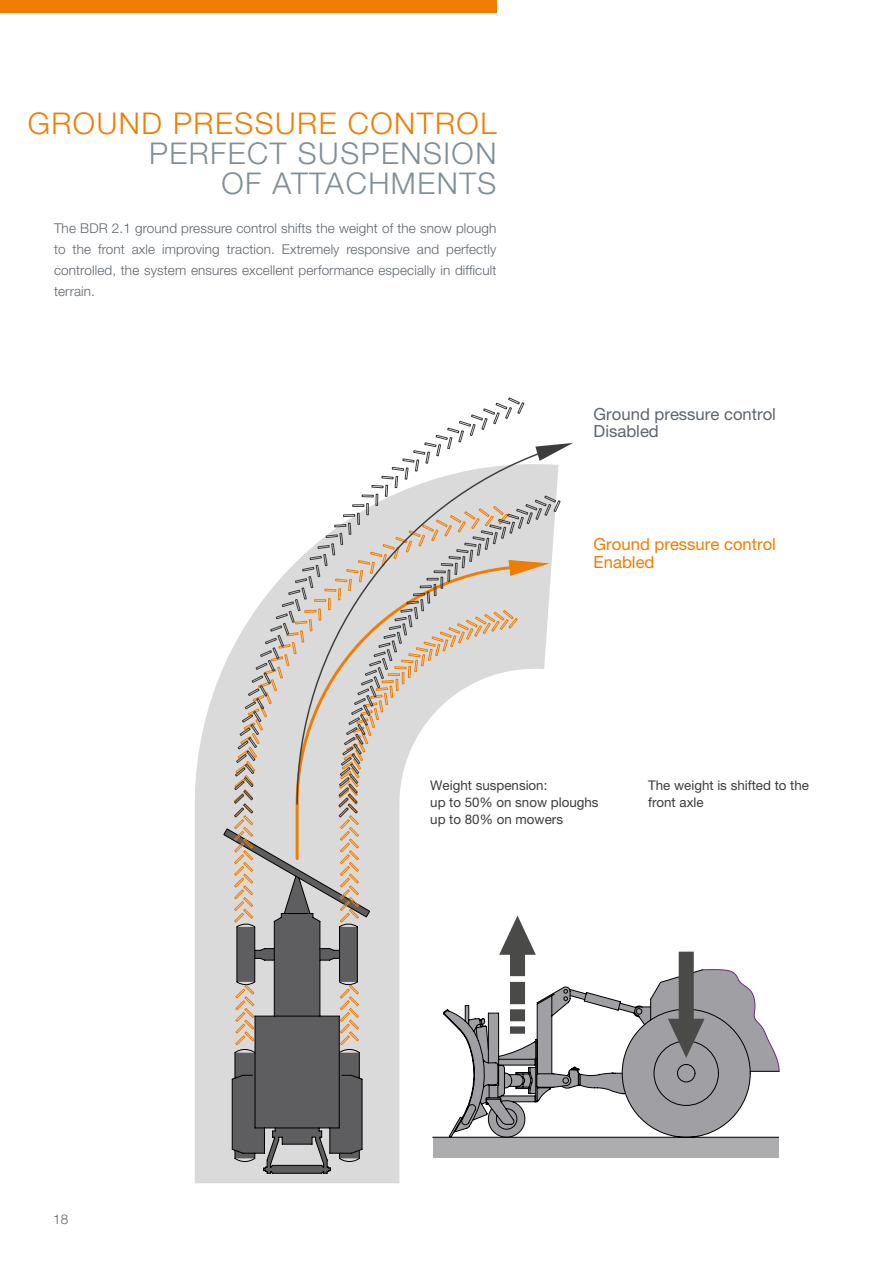
<style>
.page{position:relative;width:893px;height:1263px;background:#fff}
.page>*{position:absolute;margin:0;border:0;box-sizing:border-box;transform-origin:0 0}
.t1{font:300 30px/30px "Helvetica Neue LT Pro";letter-spacing:.05em;color:#808f97;text-align:right}
.t2{font:300 30px "Helvetica Neue LT Pro";letter-spacing:.05em;color:#ef7d00}
.t3{font:16.65px/17.9px "Helvetica Neue LT Pro";color:#5d656c}
.t4{font:16.65px/17.9px "Helvetica Neue LT Pro";color:#ef7d00}
.t5{font:300 13.5px/21px "Helvetica Neue LT Pro";letter-spacing:.01em;color:#5d656c;text-align:justify}
.t6{font:13.35px/16.6px "Helvetica Neue LT Pro";color:#3c3c3b}
</style>
<div class="page">
<div style="left:0;top:0;width:496px;height:13px;background:#ef7d00"></div>
<svg style="left:195px;top:646px;width:363px;height:537px"></svg>
<div style="left:433px;top:1137px;width:346px;height:20px;background:#adacaf"></div>
<svg style="left:432px;top:969px;width:11px;height:168px"></svg>
<svg style="left:224px;top:815px;width:146px;height:358px;background:#999593"></svg>
<hr style="left:296px;top:804px;width:3px;height:55px;background:#ef7d00">
<svg style="left:561px;top:443px;width:12px;height:7px"></svg>
<svg style="left:234px;top:397px;width:327px;height:421px"></svg>
<svg style="left:443px;top:915px;width:336px;height:223px"></svg>
<h1 class="t2" style="left:28px;top:105px;width:470px">GROUND PRESSURE CONTROL</h1>
<h1 class="t1" style="left:149px;top:138px;width:349px">PERFECT SUSPENSION<br>OF ATTACHMENTS</h1>
<p class="t5" style="left:54px;top:217px;width:444px">The BDR 2.1 ground pressure control shifts the weight of the snow plough to the front axle improving traction. Extremely responsive and perfectly controlled, the system ensures excellent performance especially in difficult terrain.</p>
<p class="t3" style="left:594px;top:404px;width:184px">Ground pressure control<br>Disabled</p>
<p class="t4" style="left:594px;top:535px;width:184px">Ground pressure control<br>Enabled</p>
<p class="t5" style="left:53px;top:1208px;width:17px">18</p>
<p class="t6" style="left:430px;top:777px;width:170px">Weight suspension:<br>up to 50% on snow ploughs up to 80% on mowers</p>
<p class="t6" style="left:648px;top:777px;width:162px">The weight is shifted to the front axle</p>
</div>
